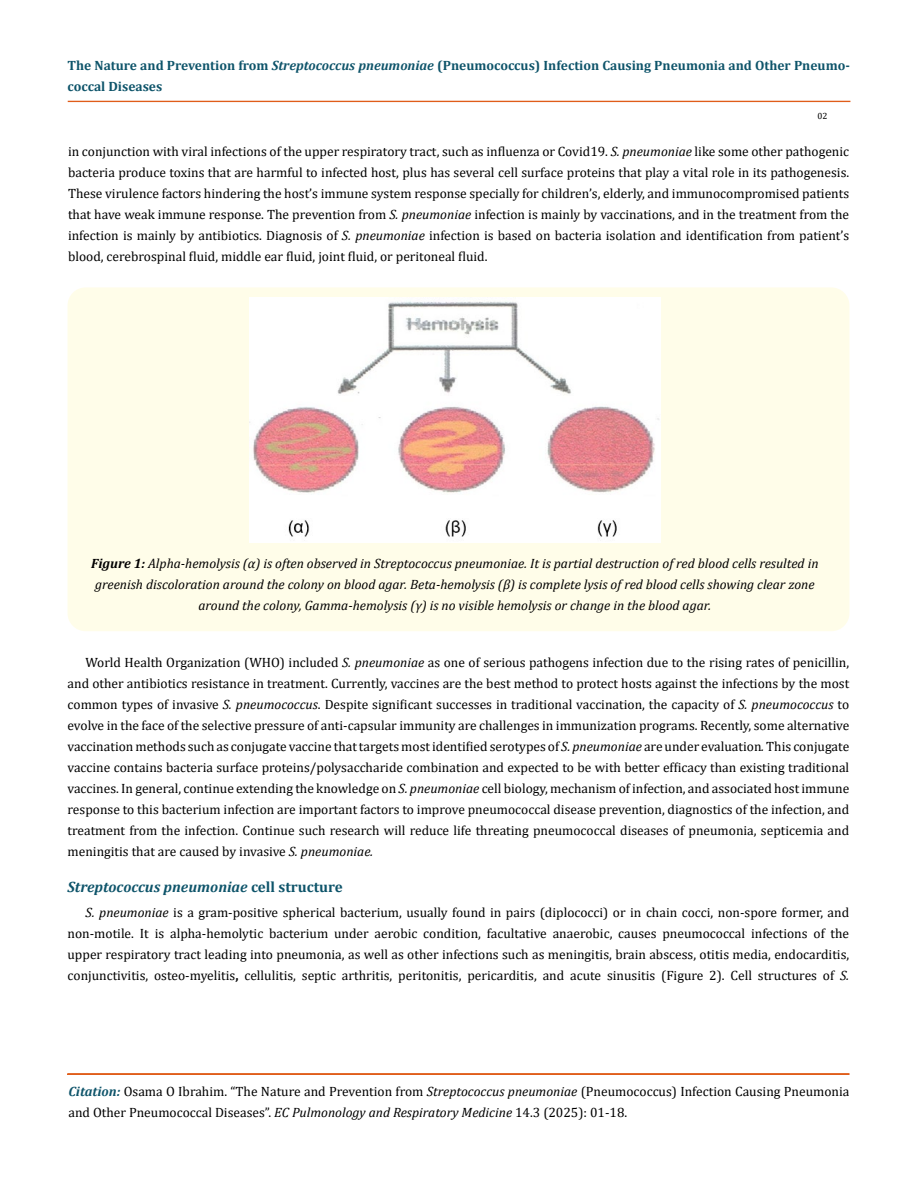
<style>
.page{position:relative;width:917px;height:1188px;background:#fff}
.page>*{position:absolute;margin:0;border:0;box-sizing:border-box;transform-origin:0 0}
.t1{font:italic 700 15px "Cambria";color:#0e546a}
.t2{font:13.5px/21px "Cambria";color:#000;text-align:justify}
.t3{font:italic 13.5px/21px "Cambria";color:#000;text-align:center}
.t4{font:700 13.5px/21px "Cambria";color:#0e546a}
.t5{font:9px "Cambria";color:#000}
.s1{font-style:italic}
.s2{font-weight:700}
.s3{font-style:normal}
.s4{font-weight:700;font-style:italic;color:#0e546a}
</style>
<div class="page">
<div style="left:68px;top:101px;width:782px;height:1px;border:1px solid #e05d1a"></div>
<div style="left:67px;top:1074px;width:782px;height:1px;border:1px solid #e05d1a"></div>
<div style="left:68px;top:287px;width:781px;height:344px;background:#fffde9;border-radius:18px"></div>
<img style="left:249px;top:297px;width:411px;height:245px">
<p class="t4" style="left:68px;top:54px;width:783px">The Nature and Prevention from <span class="s1">Streptococcus pneumoniae</span> (Pneumococcus) Infection Causing Pneumonia and Other Pneumo&shy;coccal Diseases</p>
<p class="t5" style="left:817px;top:110px;width:11px">02</p>
<p class="t2" style="left:68px;top:141px;width:782px">in conjunction with viral infections of the upper respiratory tract, such as influenza or Covid19. <span class="s1">S. pneumoniae</span> like some other pathogenic bacteria produce toxins that are harmful to infected host, plus has several cell surface proteins that play a vital role in its pathogenesis.<br>These virulence factors hindering the host’s immune system response specially for children’s, elderly, and immunocompromised patients that have weak immune response. The prevention from <span class="s1">S. pneumoniae</span> infection is mainly by vaccinations, and in the treatment from the infection is mainly by antibiotics. Diagnosis of <span class="s1">S. pneumoniae</span> infection is based on bacteria isolation and identification from patient’s blood, cerebrospinal fluid, middle ear fluid, joint fluid, or peritoneal fluid.</p>
<p class="t3" style="left:91px;top:553px;width:728px"><span class="s2">Figure 1:</span> Alpha-hemolysis (α) is often observed in Streptococcus pneumoniae. It is partial destruction of red blood cells resulted in greenish discoloration around the colony on blood agar. Beta-hemolysis (β) is complete lysis of red blood cells showing clear zone around the colony, Gamma-hemolysis (γ) is no visible hemolysis or change in the blood agar.</p>
<p class="t2" style="left:68px;top:652px;width:783px;text-indent:18px">World Health Organization (WHO) included <span class="s1">S. pneumoniae</span> as one of serious pathogens infection due to the rising rates of penicillin, and other antibiotics resistance in treatment. Currently, vaccines are the best method to protect hosts against the infections by the most common types of invasive <span class="s1">S. pneumococcus</span>. Despite significant successes in traditional vaccination, the capacity of <span class="s1">S. pneumococcus</span> to evolve in the face of the selective pressure of anti-capsular immunity are challenges in immunization programs. Recently, some alternative vaccination methods such as conjugate vaccine that targets most identified serotypes of <span class="s1">S. pneumoniae</span> are under evaluation<span class="s1">.</span> This conjugate vaccine contains bacteria surface proteins/polysaccharide combination and expected to be with better efficacy than existing traditional vaccines. In general, continue extending the knowledge on <span class="s1">S. pneumoniae</span> cell biology, mechanism of infection, and associated host immune response to this bacterium infection are important factors to improve pneumococcal disease prevention, diagnostics of the infection, and treatment from the infection. Continue such research will reduce life threating pneumococcal diseases of pneumonia, septicemia and meningitis that are caused by invasive <span class="s1">S. pneumoniae.</span></p>
<p class="t1" style="left:67px;top:876px;width:277px">Streptococcus pneumoniae <span class="s3">cell structure</span></p>
<p class="t2" style="left:68px;top:902px;width:783px;text-indent:18px"><span class="s1">S. pneumoniae</span> is a gram-positive spherical bacterium, usually found in pairs (diplococci) or in chain cocci, non-spore former, and non-motile. It is alpha-hemolytic bacterium under aerobic condition, facultative anaerobic, causes pneumococcal infections of the upper respiratory tract leading into pneumonia, as well as other infections such as meningitis, brain abscess, otitis media, endocarditis, conjunctivitis, osteo-myelitis<span class="s2">,</span> cellulitis, septic arthritis, peritonitis, pericarditis, and acute sinusitis (Figure 2). Cell structures of <span class="s1">S.</span></p>
<p class="t2" style="left:68px;top:1081px;width:782px"><span class="s4">Citation:</span> Osama O Ibrahim. “The Nature and Prevention from <span class="s1">Streptococcus pneumoniae</span> (Pneumococcus) Infection Causing Pneumonia and Other Pneumococcal Diseases”. <span class="s1">EC Pulmonology and Respiratory Medicine</span> 14.3 (2025): 01-18.</p>
</div>
